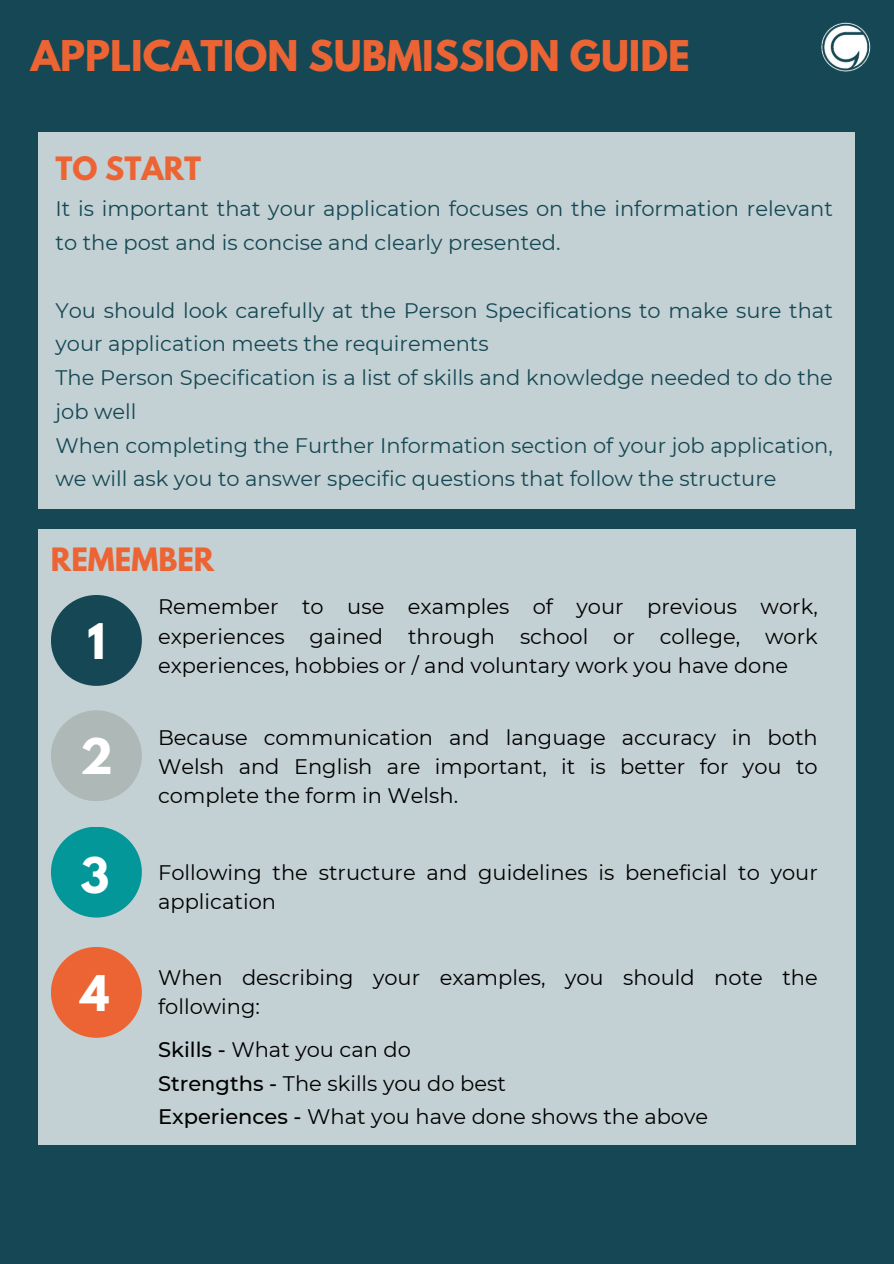
<style>
.page{position:relative;width:894px;height:1264px;background:#fff}
.page>*{position:absolute;margin:0;border:0;box-sizing:border-box;transform-origin:0 0}
.t1{font:700 43.5px "League Spartan";color:#fff}
.t2{font:700 37.5px "League Spartan";color:#ec6433}
.t3{font:700 28.5px "League Spartan";color:#ec6433}
.t4{font:21px/29.2px "Montserrat";color:#000;text-align:justify}
.t5{font:21px/33.8px "Montserrat";color:#154854}
.s1{font-weight:500}
</style>
<div class="page">
<div style="left:0;top:0;width:893px;height:1263px;background:#154854"></div>
<div style="left:38px;top:132px;width:816px;height:376px;background:#c4d1d4"></div>
<div style="left:38px;top:529px;width:817px;height:615px;background:#c4d1d4"></div>
<div style="left:51px;top:595px;width:91px;height:91px;background:#154854;border-radius:50%"></div>
<div style="left:51px;top:710px;width:91px;height:91px;background:#aeb8b6;border-radius:50%"></div>
<div style="left:51px;top:826px;width:91px;height:91px;background:#039799;border-radius:50%"></div>
<div style="left:51px;top:946px;width:91px;height:91px;background:#ec6433;border-radius:50%"></div>
<img style="left:821px;top:22px;width:50px;height:50px">
<p class="t2" style="left:31px;top:38px;width:660px">APPLICATION SUBMISSION GUIDE</p>
<p class="t3" style="left:55px;top:154px;width:147px">TO START</p>
<h2 class="t5" style="left:55px;top:192px;width:778px">It is important that your application focuses on the information relevant to the post and is concise and clearly presented.</h2>
<p class="t5" style="left:55px;top:293px;width:778px">You should look carefully at the Person Specifications to make sure that your application meets the requirements</p>
<p class="t5" style="left:55px;top:361px;width:778px">The Person Specification is a list of skills and knowledge needed to do the job well</p>
<p class="t5" style="left:55px;top:428px;width:778px">When completing the Further Information section of your job application, we will ask you to answer specific questions that follow the structure</p>
<h2 class="t3" style="left:51px;top:545px;width:165px">REMEMBER</h2>
<p class="t1" style="left:87px;top:619px;width:19px">1</p>
<p class="t1" style="left:80px;top:734px;width:34px">2</p>
<p class="t1" style="left:80px;top:853px;width:30px">3</p>
<p class="t1" style="left:80px;top:971px;width:30px">4</p>
<h1 class="t4" style="left:158px;top:592px;width:661px">Remember to use examples of your previous work, experiences gained through school or college, work experiences, hobbies or / and voluntary work you have done</h1>
<p class="t4" style="left:158px;top:722px;width:661px">Because communication and language accuracy in both Welsh and English are important, it is better for you to complete the form in Welsh.</p>
<p class="t4" style="left:158px;top:858px;width:661px">Following the structure and guidelines is beneficial to your application</p>
<p class="t4" style="left:158px;top:962px;width:661px">When describing your examples, you should note the following:</p>
<p class="t4" style="left:158px;top:1034px;width:254px"><span class="s1">Skills -</span> What you can do</p>
<p class="t4" style="left:158px;top:1068px;width:349px"><span class="s1">Strengths -</span> The skills you do best</p>
<p class="t4" style="left:158px;top:1102px;width:551px"><span class="s1">Experiences -</span> What you have done shows the above</p>
</div>
